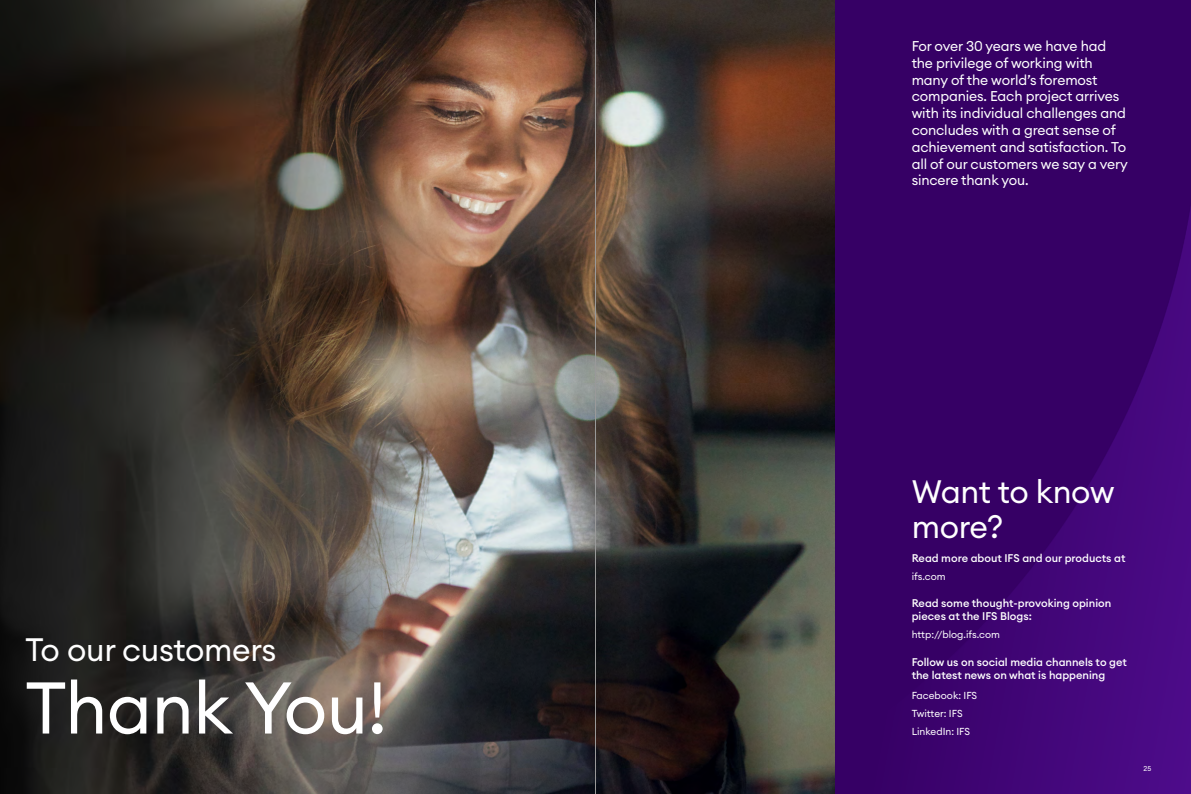
<style>
.page{position:relative;width:1191px;height:794px;background:#fff}
.page>*{position:absolute;margin:0;border:0;box-sizing:border-box;transform-origin:0 0}
.t1{font:72px "Euclid Circular A";letter-spacing:-.01em;color:#fff}
.t2{font:32px/35.2px "Euclid Circular A";letter-spacing:-.01em;color:#fff}
.t3{font:14px/16.8px "Euclid Circular A";letter-spacing:-.01em;color:#fff}
.t4{font:500 11px/13.2px "Euclid Circular A";color:#fff}
.t5{font:10px/17.7px "Euclid Circular A";color:#fff}
.t6{font:7px "Euclid Circular A";color:#fff}
</style>
<div class="page">
<img style="left:834px;top:0;width:357px;height:794px">
<img style="left:0;top:0;width:834px;height:794px">
<hr style="left:595px;top:0;width:1px;height:794px;background:#999">
<h2 class="t2" style="left:26px;top:632px;width:252px">To our customers</h2>
<h1 class="t1" style="left:26px;top:661px;width:363px">Thank You!</h1>
<p class="t3" style="left:911px;top:37px;width:217px">For over 30 years we have had the privilege of working with many of the world’s foremost companies. Each project arrives with its individual challenges and concludes with a great sense of achievement and satisfaction. To all of our customers we say a very sincere thank you.</p>
<h2 class="t2" style="left:911px;top:474px;width:204px">Want to know more?</h2>
<p class="t4" style="left:911px;top:551px;width:215px">Read more about IFS and our products at</p>
<p class="t5" style="left:911px;top:567px;width:35px">ifs.com</p>
<p class="t4" style="left:911px;top:596px;width:201px">Read some thought-provoking opinion pieces at the IFS Blogs:</p>
<p class="t5" style="left:911px;top:625px;width:90px">http://blog.ifs.com</p>
<p class="t4" style="left:911px;top:655px;width:217px">Follow us on social media channels to get the latest news on what is happening</p>
<p class="t5" style="left:911px;top:686px;width:67px">Facebook: IFS<br>Twitter: IFS<br>LinkedIn: IFS</p>
<p class="t6" style="left:1143px;top:764px;width:9px">25</p>
</div>
